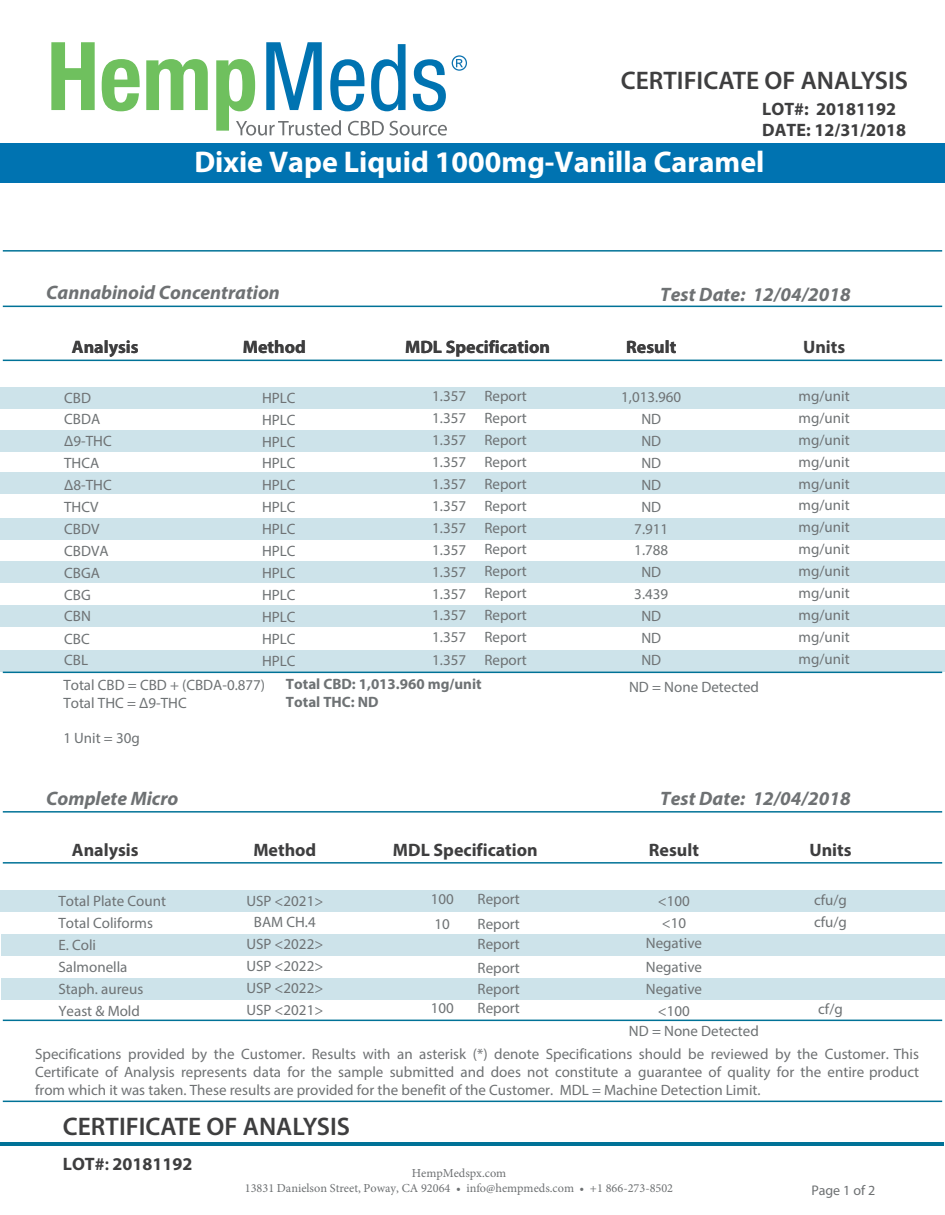
<style>
.page{position:relative;width:945px;height:1215px;background:#fff}
.page>*{position:absolute;margin:0;border:0;box-sizing:border-box;transform-origin:0 0}
.t1{font:700 30px "Myriad Pro";color:#fff}
.t2{font:600 25.5px "Myriad Pro";color:#3e3e3f}
.t3{font:italic 700 19.5px "Myriad Pro";color:#6e7173}
.t4{font:700 18px/20.7px "Myriad Pro";color:#3e3e3f}
.t5{font:15px/21.9px "Myriad Pro";color:#6e7274}
.t6{font:15px/18.3px "Myriad Pro";color:#6e7173;text-align:justify}
.t7{font:700 15px/18px "Myriad Pro";color:#6e7274}
.t8{font:13.95px "Myriad Pro";color:#6d7072}
.t9{font:12.3px/15px "Minion Pro";color:#6d7072;text-align:center}
.s1{font-weight:600}
</style>
<div class="page">
<div style="left:0;top:430px;width:945px;height:22px;background:#cde3ea"></div>
<div style="left:0;top:387px;width:945px;height:22px;background:#cde3ea"></div>
<div style="left:0;top:561px;width:945px;height:22px;background:#cde3ea"></div>
<div style="left:0;top:472px;width:945px;height:22px;background:#cde3ea"></div>
<div style="left:0;top:605px;width:945px;height:22px;background:#cde3ea"></div>
<div style="left:0;top:518px;width:945px;height:22px;background:#cde3ea"></div>
<div style="left:1px;top:978px;width:944px;height:22px;background:#cde3ea"></div>
<div style="left:0;top:650px;width:945px;height:22px;background:#cde3ea"></div>
<div style="left:1px;top:934px;width:944px;height:22px;background:#cde3ea"></div>
<div style="left:1px;top:890px;width:944px;height:22px;background:#cde3ea"></div>
<hr style="left:3px;top:250px;width:939px;height:2px;background:#007297">
<svg style="left:51px;top:42px;width:44px;height:68px"></svg>
<svg style="left:102px;top:59px;width:38px;height:52px"></svg>
<svg style="left:146px;top:59px;width:62px;height:51px"></svg>
<svg style="left:216px;top:42px;width:251px;height:94px"></svg>
<div style="left:0;top:143px;width:945px;height:40px;background:#0073b1"></div>
<hr style="left:3px;top:360px;width:939px;height:1px;background:#007297">
<hr style="left:3px;top:306px;width:939px;height:1px;background:#007297">
<hr style="left:3px;top:672px;width:939px;height:1px;background:#007297">
<hr style="left:3px;top:862px;width:939px;height:2px;background:#007297">
<hr style="left:3px;top:811px;width:939px;height:2px;background:#007297">
<hr style="left:0;top:1142px;width:943px;height:4px;background:#007297">
<hr style="left:3px;top:1020px;width:939px;height:1px;background:#007297">
<hr style="left:3px;top:1101px;width:939px;height:1px;background:#007297">
<h2 class="t2" style="left:621px;top:65px;width:289px">CERTIFICATE OF ANALYSIS</h2>
<p class="t4" style="left:762px;top:98px;width:145px">LOT#: 20181192<br>DATE: 12/31/2018</p>
<h1 class="t1" style="left:194px;top:143px;width:572px">Dixie Vape Liquid 1000mg-Vanilla Caramel</h1>
<h3 class="t3" style="left:46px;top:280px;width:235px">Cannabinoid Concentration</h3>
<h3 class="t3" style="left:660px;top:282px;width:192px">Test Date: 12/04/2018</h3>
<p class="t4" style="left:72px;top:336px;width:68px">Analysis</p>
<p class="t4" style="left:72px;top:336px;width:68px">Analysis</p>
<p class="t4" style="left:243px;top:336px;width:64px">Method</p>
<p class="t4" style="left:405px;top:336px;width:146px">MDL Specification</p>
<p class="t4" style="left:626px;top:336px;width:52px">Result</p>
<p class="t4" style="left:803px;top:336px;width:44px">Units</p>
<p class="t5" style="left:64px;top:386px;width:49px">CBD<br>CBDA<br>Δ9-THC<br>THCA<br>Δ8-THC<br>THCV<br>CBDV<br>CBDVA<br>CBGA<br>CBG<br>CBN</p>
<p class="t5" style="left:64px;top:628px;width:27px">CBC</p>
<p class="t5" style="left:432px;top:385px;width:35px;text-align:justify">1.357<br>1.357<br>1.357<br>1.357<br>1.357<br>1.357<br>1.357<br>1.357<br>1.357<br>1.357<br>1.357<br>1.357</p>
<p class="t5" style="left:621px;top:386px;width:62px;text-align:center">1,013.960<br>ND<br>ND<br>ND<br>ND<br>ND<br>7.911<br>1.788<br>ND<br>3.439<br>ND<br>ND<br>ND</p>
<p class="t5" style="left:799px;top:385px;width:53px;text-align:justify">mg/unit mg/unit mg/unit mg/unit mg/unit mg/unit mg/unit mg/unit mg/unit mg/unit mg/unit mg/unit</p>
<p class="t5" style="left:262px;top:386px;width:35px;text-align:justify">HPLC HPLC HPLC HPLC HPLC HPLC HPLC HPLC HPLC HPLC HPLC HPLC</p>
<p class="t5" style="left:485px;top:385px;width:44px;text-align:justify">Report Report Report Report Report Report Report Report Report Report Report Report</p>
<p class="t5" style="left:64px;top:649px;width:25px">CBL</p>
<p class="t5" style="left:262px;top:650px;width:35px">HPLC</p>
<p class="t5" style="left:432px;top:648px;width:96px">1.357 Report</p>
<p class="t5" style="left:799px;top:648px;width:53px">mg/unit</p>
<p class="t5" style="left:63px;top:675px;width:203px;line-height:18px">Total CBD = CBD + (CBDA-0.877)<br>Total THC = Δ9-THC</p>
<p class="t5" style="left:63px;top:727px;width:78px">1 Unit = 30g</p>
<p class="t7" style="left:286px;top:674px;width:197px">Total CBD: 1,013.960 mg/unit<br>Total THC: ND</p>
<p class="t5" style="left:629px;top:676px;width:131px">ND = None Detected</p>
<h3 class="t3" style="left:46px;top:785px;width:134px">Complete Micro</h3>
<h3 class="t3" style="left:660px;top:786px;width:192px">Test Date: 12/04/2018</h3>
<p class="t4" style="left:72px;top:839px;width:68px">Analysis</p>
<p class="t4" style="left:253px;top:839px;width:64px">Method</p>
<p class="t4" style="left:393px;top:839px;width:146px">MDL Specification</p>
<p class="t4" style="left:649px;top:839px;width:52px">Result</p>
<p class="t4" style="left:809px;top:839px;width:44px">Units</p>
<p class="t5" style="left:478px;top:886px;width:44px;line-height:24.9px">Report<br>Report</p>
<p class="t5" style="left:478px;top:932px;width:44px;line-height:23.4px">Report<br>Report</p>
<p class="t5" style="left:431px;top:887px;width:25px;line-height:24.9px">100<br>10</p>
<p class="t5" style="left:58px;top:890px;width:109px">Total Plate Count<br>Total Coliforms<br>E. Coli<br>Salmonella<br>Staph. aureus<br>Yeast &amp; Mold</p>
<p class="t5" style="left:246px;top:889px;width:78px;text-align:center">USP &lt;2021&gt;<br>BAM CH.4<br>USP &lt;2022&gt;<br>USP &lt;2022&gt;<br>USP &lt;2022&gt;<br>USP &lt;2021&gt;</p>
<p class="t5" style="left:658px;top:890px;width:34px">&lt;100 &lt;10</p>
<p class="t5" style="left:646px;top:931px;width:58px;line-height:23.4px">Negative<br>Negative</p>
<p class="t5" style="left:646px;top:978px;width:58px;text-align:center">Negative &lt;100</p>
<p class="t5" style="left:478px;top:978px;width:44px">Report</p>
<p class="t5" style="left:431px;top:997px;width:25px">100</p>
<p class="t5" style="left:478px;top:997px;width:44px">Report</p>
<p class="t5" style="left:814px;top:889px;width:34px">cfu/g cfu/g</p>
<p class="t5" style="left:818px;top:998px;width:26px">cf/g</p>
<p class="t5" style="left:629px;top:1020px;width:131px">ND = None Detected</p>
<p class="t6" style="left:35px;top:1044px;width:886px">Specifications provided by the Customer. Results with an asterisk (*) denote Specifications should be reviewed by the Customer. This Certificate of Analysis represents data for the sample submitted and does not constitute a guarantee of quality for the entire product from which it was taken. These results are provided for the benefit of the Customer. MDL = Machine Detection Limit.</p>
<h2 class="t2" style="left:63px;top:1110px;width:289px">CERTIFICATE OF ANALYSIS</h2>
<p class="t4" style="left:63px;top:1153px;width:131px">LOT#<span class="s1">:</span> 20181192</p>
<p class="t9" style="left:245px;top:1165px;width:430px">HempMedspx.com<br>13831 Danielson Street, Poway, CA 92064 • info@hempmeds.com • +1 866-273-8502</p>
<p class="t8" style="left:812px;top:1181px;width:65px">Page 1 of 2</p>
</div>
